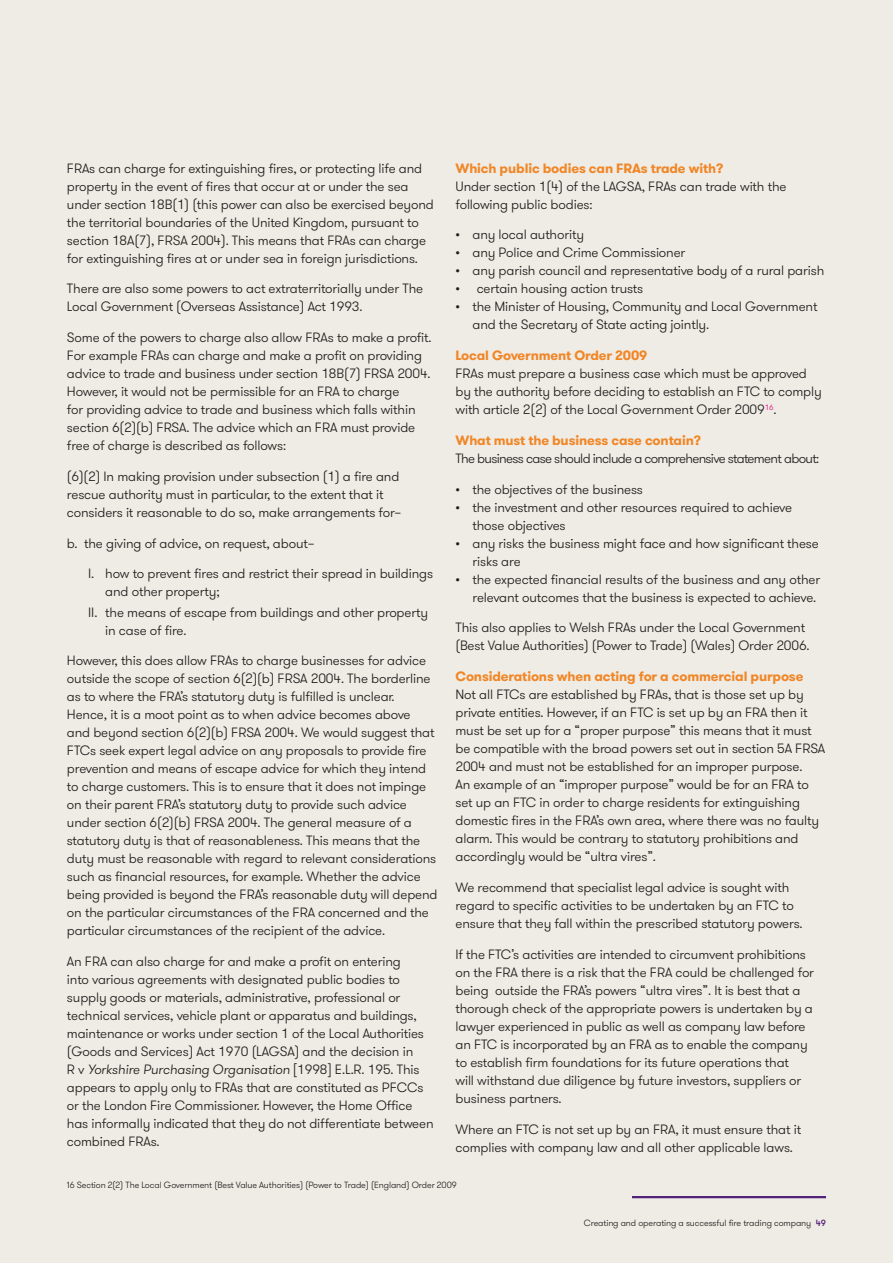
<style>
.page{position:relative;width:893px;height:1263px;background:#efebe5}
.page>*{position:absolute;margin:0;border:0;box-sizing:border-box;transform-origin:0 0}
._11_Body_text{font:300 13.5px/18px "GT Walsheim Pro";letter-spacing:-.01em;color:#1d1d1b}
._05_Subheading_one_B{font:700 13.5px "GT Walsheim Pro";letter-spacing:-.01em;color:#f18625}
._11_Body_text-2{font:300 13.5px "GT Walsheim Pro";letter-spacing:-.05em;color:#1d1d1b}
.fine_print___text{font:300 9px "GT Walsheim Pro";letter-spacing:-.01em;color:#1d1d1b}
.s1{font-style:italic}
.s2{font-weight:500;color:#512178}
</style>
<div class="page">
<hr style="left:632px;top:1196px;width:194px;height:2px;background:#512178">
<p class="_05_Subheading_one_B" style="left:455px;top:159px;width:269px">Which public bodies can FRAs trade with?</p>
<p class="_11_Body_text" style="left:455px;top:177px;width:332px">Under section 1(4) of the LAGSA, FRAs can trade with the following public bodies:</p>
<p class="_11_Body_text" style="left:455px;top:226px;width:130px">• any local authority</p>
<p class="_11_Body_text" style="left:455px;top:244px;width:231px">• any Police and Crime Commissioner</p>
<p class="_11_Body_text" style="left:455px;top:262px;width:370px">• any parish council and representative body of a rural parish</p>
<p class="_11_Body_text" style="left:455px;top:280px;width:189px">• certain housing action trusts</p>
<p class="_11_Body_text" style="left:472px;top:298px;width:346px;text-indent:-17px">• the Minister of Housing, Community and Local Government and the Secretary of State acting jointly.</p>
<p class="_05_Subheading_one_B" style="left:455px;top:347px;width:193px">Local Government Order 2009</p>
<p class="_11_Body_text" style="left:455px;top:365px;width:368px">FRAs must prepare a business case which must be approved by the authority before deciding to establish an FTC to comply with article 2(2) of the Local Government Order 2009<sup>16</sup>.</p>
<p class="_05_Subheading_one_B" style="left:455px;top:431px;width:247px">What must the business case contain?</p>
<p class="_11_Body_text-2" style="left:455px;top:450px;width:365px">The business case should include a comprehensive statement about:</p>
<p class="_11_Body_text" style="left:455px;top:480px;width:189px">• the objectives of the business</p>
<p class="_11_Body_text" style="left:472px;top:498px;width:321px;text-indent:-17px">• the investment and other resources required to achieve those objectives</p>
<p class="_11_Body_text" style="left:472px;top:534px;width:348px;text-indent:-17px">• any risks the business might face and how significant these risks are</p>
<p class="_11_Body_text" style="left:455px;top:570px;width:366px;text-align:right">• the expected financial results of the business and any other relevant outcomes that the business is expected to achieve.</p>
<p class="_11_Body_text" style="left:455px;top:619px;width:356px">This also applies to Welsh FRAs under the Local Government (Best Value Authorities) (Power to Trade) (Wales) Order 2006.</p>
<p class="_05_Subheading_one_B" style="left:455px;top:668px;width:350px">Considerations when acting for a commercial purpose</p>
<p class="_11_Body_text" style="left:455px;top:686px;width:371px">Not all FTCs are established by FRAs, that is those set up by private entities. However, if an FTC is set up by an FRA then it must be set up for a “proper purpose” this means that it must be compatible with the broad powers set out in section 5A FRSA 2004 and must not be established for an improper purpose.<br>An example of an “improper purpose” would be for an FRA to set up an FTC in order to charge residents for extinguishing domestic fires in the FRA’s own area, where there was no faulty alarm. This would be contrary to statutory prohibitions and accordingly would be “ultra vires”.</p>
<p class="_11_Body_text" style="left:455px;top:879px;width:349px">We recommend that specialist legal advice is sought with regard to specific activities to be undertaken by an FTC to ensure that they fall within the prescribed statutory powers.</p>
<p class="_11_Body_text" style="left:455px;top:945px;width:360px">If the FTC’s activities are intended to circumvent prohibitions on the FRA there is a risk that the FRA could be challenged for being outside the FRA’s powers “ultra vires”. It is best that a thorough check of the appropriate powers is undertaken by a lawyer experienced in public as well as company law before an FTC is incorporated by an FRA as to enable the company to establish firm foundations for its future operations that<br>will withstand due diligence by future investors, suppliers or business partners.</p>
<p class="_11_Body_text" style="left:455px;top:1120px;width:347px">Where an FTC is not set up by an FRA, it must ensure that it complies with company law and all other applicable laws.</p>
<p class="fine_print___text" style="left:67px;top:1179px;width:391px">16 Section 2(2) The Local Government (Best Value Authorities) (Power to Trade) (England) Order 2009</p>
<p class="_11_Body_text" style="left:67px;top:159px;width:368px">FRAs can charge for extinguishing fires, or protecting life and property in the event of fires that occur at or under the sea under section 18B(1) (this power can also be exercised beyond the territorial boundaries of the United Kingdom, pursuant to section 18A(7), FRSA 2004). This means that FRAs can charge for extinguishing fires at or under sea in foreign jurisdictions.</p>
<p class="_11_Body_text" style="left:67px;top:280px;width:358px">There are also some powers to act extraterritorially under The<br>Local Government (Overseas Assistance) Act 1993.</p>
<p class="_11_Body_text" style="left:67px;top:329px;width:366px">Some of the powers to charge also allow FRAs to make a profit.<br>For example FRAs can charge and make a profit on providing advice to trade and business under section 18B(7) FRSA 2004.<br>However, it would not be permissible for an FRA to charge<br>for providing advice to trade and business which falls within section 6(2)(b) FRSA. The advice which an FRA must provide free of charge is described as follows:</p>
<p class="_11_Body_text" style="left:67px;top:467px;width:336px">(6)(2) In making provision under subsection (1) a fire and rescue authority must in particular, to the extent that it considers it reasonable to do so, make arrangements for–</p>
<p class="_11_Body_text" style="left:67px;top:534px;width:249px">b. the giving of advice, on request, about–</p>
<p class="_11_Body_text" style="left:105px;top:565px;width:329px;text-indent:-17px">I. how to prevent fires and restrict their spread in buildings and other property;</p>
<p class="_11_Body_text" style="left:105px;top:603px;width:324px;text-indent:-17px">II. the means of escape from buildings and other property in case of fire.</p>
<p class="_11_Body_text" style="left:67px;top:652px;width:372px">However, this does allow FRAs to charge businesses for advice outside the scope of section 6(2)(b) FRSA 2004. The borderline as to where the FRA’s statutory duty is fulfilled is unclear.<br>Hence, it is a moot point as to when advice becomes above<br>and beyond section 6(2)(b) FRSA 2004. We would suggest that FTCs seek expert legal advice on any proposals to provide fire prevention and means of escape advice for which they intend to charge customers. This is to ensure that it does not impinge on their parent FRA’s statutory duty to provide such advice under section 6(2)(b) FRSA 2004. The general measure of a statutory duty is that of reasonableness. This means that the duty must be reasonable with regard to relevant considerations such as financial resources, for example. Whether the advice being provided is beyond the FRA’s reasonable duty will depend on the particular circumstances of the FRA concerned and the particular circumstances of the recipient of the advice.</p>
<p class="_11_Body_text" style="left:67px;top:953px;width:368px">An FRA can also charge for and make a profit on entering<br>into various agreements with designated public bodies to supply goods or materials, administrative, professional or technical services, vehicle plant or apparatus and buildings, maintenance or works under section 1 of the Local Authorities (Goods and Services) Act 1970 (LAGSA) and the decision in<br>R v <span class="s1">Yorkshire Purchasing Organisation</span> [1998] E.L.R. 195. This appears to apply only to FRAs that are constituted as PFCCs or the London Fire Commissioner. However, the Home Office has informally indicated that they do not differentiate between combined FRAs.</p>
<p class="fine_print___text" style="left:584px;top:1217px;width:244px">Creating and operating a successful fire trading company <span class="s2">49</span></p>
</div>
